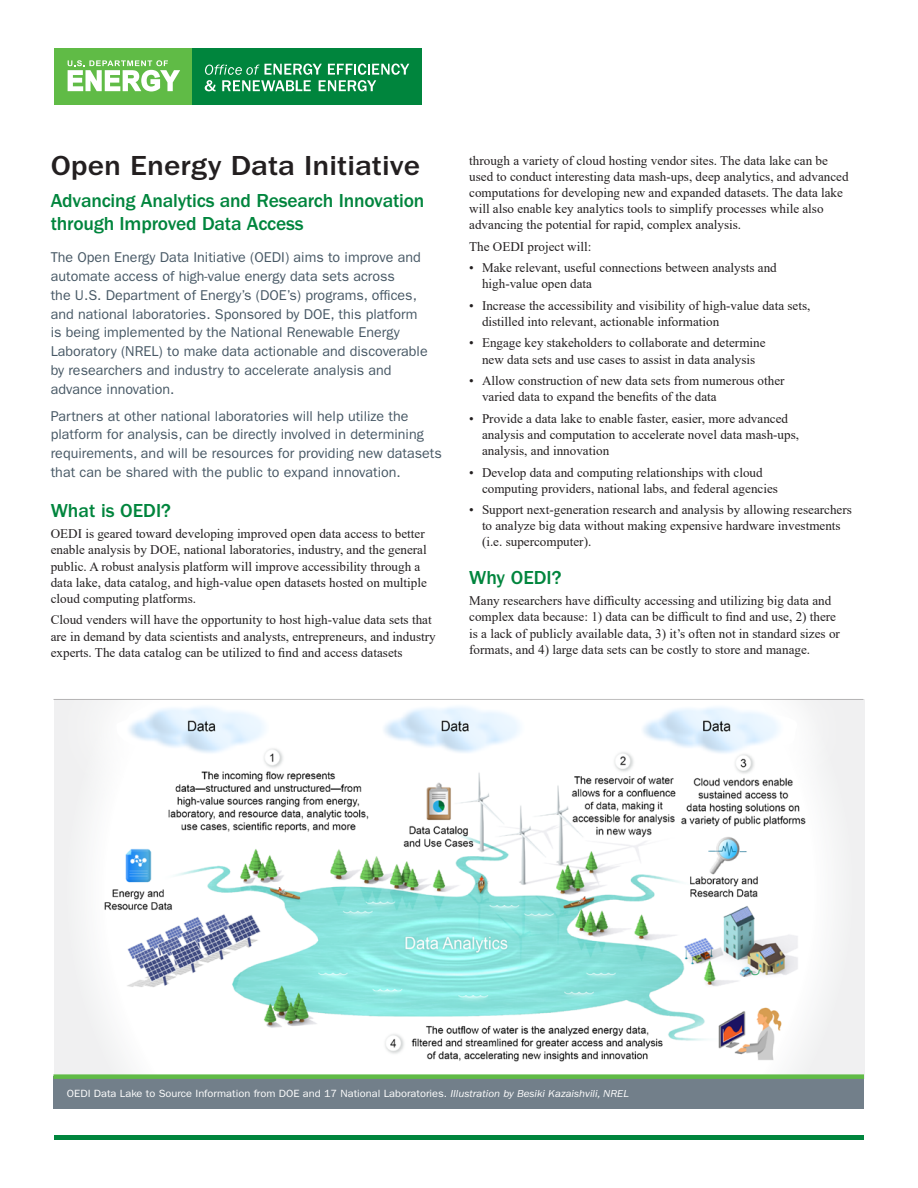
<style>
.page{position:relative;width:918px;height:1188px;background:#fff}
.page>*{position:absolute;margin:0;border:0;box-sizing:border-box;transform-origin:0 0}
.t1{font:500 28.5px "ITC Franklin Gothic Std";color:#231f20;scale:1.1 1}
.t2{font:500 19.5px/23.2px "ITC Franklin Gothic Std";letter-spacing:-.01em;color:#00853d}
.intro_statement{font:14.25px/18.8px "ITC Franklin Gothic Std";color:#475865}
.body_text{font:13.2px/16.2px "Times New Roman";color:#231f20}
.caption_reverse{font:10.5px "ITC Franklin Gothic Std";color:#fff;scale:1.05 1}
.s1{font-style:italic}
</style>
<div class="page">
<div style="left:54px;top:700px;width:811px;height:379px;background:linear-gradient(to right,#fcfcfc,#fdfdfd)"></div>
<div style="left:48px;top:631px;width:294px;height:198px;background:linear-gradient(to right,#fbfbfb,#fff)"></div>
<svg style="left:116px;top:700px;width:160px;height:4px"></svg>
<div style="left:586px;top:644px;width:267px;height:167px;background:linear-gradient(to right,#fff,#fafafb)"></div>
<svg style="left:642px;top:700px;width:157px;height:4px"></svg>
<img style="left:91px;top:704px;width:723px;height:361px">
<div style="left:53px;top:1077px;width:811px;height:32px;background:#727f8a"></div>
<div style="left:53px;top:1074px;width:811px;height:5px;background:#60bb46"></div>
<hr style="left:53px;top:699px;width:810px;height:1px;background:#231f20">
<hr style="left:54px;top:1135px;width:810px;height:4px;background:#00853d">
<div style="left:54px;top:48px;width:138px;height:57px;background:#60bb46"></div>
<div style="left:192px;top:48px;width:230px;height:57px;background:#00853d"></div>
<svg style="left:205px;top:64px;width:204px;height:27px"></svg>
<svg style="left:68px;top:60px;width:112px;height:32px"></svg>
<p class="t1" style="left:51px;top:150px;width:337px">Open Energy Data Initiative</p>
<h1 class="t2" style="left:51px;top:189px;width:375px">Advancing Analytics and Research Innovation through Improved Data Access</h1>
<p class="intro_statement" style="left:51px;top:248px;width:378px">The Open Energy Data Initiative (OEDI) aims to improve and automate access of high-value energy data sets across<br>the U.S. Department of Energy’s (DOE’s) programs, offices, and national laboratories. Sponsored by DOE, this platform is being implemented by the National Renewable Energy Laboratory (NREL) to make data actionable and discoverable by researchers and industry to accelerate analysis and advance innovation.</p>
<p class="intro_statement" style="left:51px;top:406px;width:393px">Partners at other national laboratories will help utilize the platform for analysis, can be directly involved in determining requirements, and will be resources for providing new datasets that can be shared with the public to expand innovation.</p>
<h1 class="t2" style="left:51px;top:499px;width:122px">What is OEDI?</h1>
<p class="body_text" style="left:51px;top:525px;width:378px">OEDI is geared toward developing improved open data access to better enable analysis by DOE, national laboratories, industry, and the general public. A robust analysis platform will improve accessibility through a data lake, data catalog, and high-value open datasets hosted on multiple cloud computing platforms.</p>
<p class="body_text" style="left:51px;top:611px;width:386px">Cloud venders will have the opportunity to host high-value data sets that are in demand by data scientists and analysts, entrepreneurs, and industry experts. The data catalog can be utilized to find and access datasets</p>
<p class="body_text" style="left:469px;top:152px;width:381px">through a variety of cloud hosting vendor sites. The data lake can be used to conduct interesting data mash-ups, deep analytics, and advanced computations for developing new and expanded datasets. The data lake will also enable key analytics tools to simplify processes while also advancing the potential for rapid, complex analysis.</p>
<p class="body_text" style="left:469px;top:238px;width:124px">The OEDI project will:</p>
<p class="body_text" style="left:482px;top:259px;width:296px;text-indent:-13px">• Make relevant, useful connections between analysts and high-value open data</p>
<p class="body_text" style="left:482px;top:297px;width:330px;text-indent:-13px">• Increase the accessibility and visibility of high-value data sets, distilled into relevant, actionable information</p>
<p class="body_text" style="left:469px;top:335px;width:298px;text-align:center">• Engage key stakeholders to collaborate and determine new data sets and use cases to assist in data analysis</p>
<p class="body_text" style="left:482px;top:372px;width:304px;text-indent:-13px">• Allow construction of new data sets from numerous other varied data to expand the benefits of the data</p>
<p class="body_text" style="left:482px;top:410px;width:319px;text-indent:-13px">• Provide a data lake to enable faster, easier, more advanced analysis and computation to accelerate novel data mash-ups, analysis, and innovation</p>
<p class="body_text" style="left:482px;top:464px;width:297px;text-indent:-13px">• Develop data and computing relationships with cloud computing providers, national labs, and federal agencies</p>
<p class="body_text" style="left:482px;top:501px;width:371px;text-indent:-13px">• Support next-generation research and analysis by allowing researchers to analyze big data without making expensive hardware investments (i.e. supercomputer).</p>
<h1 class="t2" style="left:469px;top:566px;width:94px">Why OEDI?</h1>
<p class="body_text" style="left:469px;top:592px;width:372px">Many researchers have difficulty accessing and utilizing big data and complex data because: 1) data can be difficult to find and use, 2) there is a lack of publicly available data, 3) it’s often not in standard sizes or formats, and 4) large data sets can be costly to store and manage.</p>
<p class="caption_reverse" style="left:67px;top:1088px;width:537px">OEDI Data Lake to Source Information from DOE and 17 National Laboratories. <span class="s1">IIlustration by Besiki Kazaishvili, NREL</span></p>
</div>
